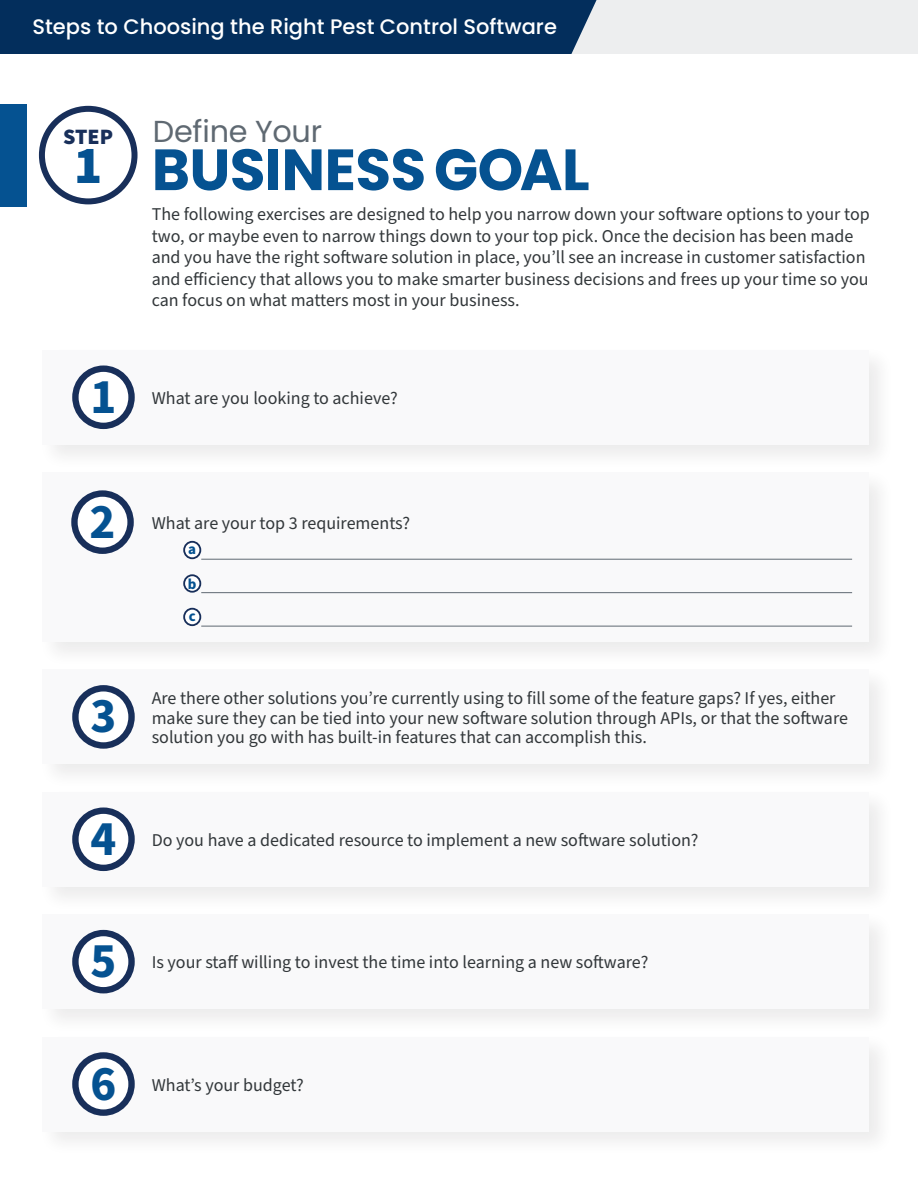
<style>
.page{position:relative;width:918px;height:1188px;background:#fff}
.page>*{position:absolute;margin:0;border:0;box-sizing:border-box;transform-origin:0 0}
.t1{font:700 58.05px "Poppins";letter-spacing:-.01em;color:#055291}
.t2{font:900 52.35px "Source Sans Pro";color:#055291}
.t3{font:700 48.75px "Source Sans Pro";color:#055291}
.t4{font:30.3px "Poppins";letter-spacing:-.01em;color:#5f6972}
.t5{font:900 21.9px "Source Sans Pro";color:#182f5a}
.t6{font:500 21px "Poppins";color:#fff}
.t7{font:18px/21.6px "Source Sans Pro";color:#32373a}
.t8{font:700 15px "Source Sans Pro";color:#055291}
</style>
<div class="page">
<div style="left:0;top:104px;width:27px;height:102px;background:#055291"></div>
<div style="left:39px;top:106px;width:99px;height:98px;border:6px solid #182f5a;border-radius:50%"></div>
<div style="left:38px;top:346px;width:857px;height:124px;background:#f9f9fa"></div>
<svg style="left:75px;top:369px;width:57px;height:57px"></svg>
<div style="left:72px;top:365px;width:63px;height:64px;border:6px solid #182f5a;border-radius:50%"></div>
<div style="left:38px;top:468px;width:857px;height:200px;background:#f9f9fa"></div>
<svg style="left:74px;top:494px;width:57px;height:57px"></svg>
<div style="left:71px;top:490px;width:63px;height:64px;border:6px solid #182f5a;border-radius:50%"></div>
<div style="left:184px;top:542px;width:16px;height:16px;background:#fff;border-radius:50%"></div>
<div style="left:183px;top:541px;width:18px;height:18px;border:2px solid #182f5a;border-radius:50%"></div>
<hr style="left:201px;top:559px;width:651px;height:1px;background:#5f6972">
<div style="left:184px;top:575px;width:16px;height:17px;background:#fff;border-radius:50%"></div>
<div style="left:183px;top:574px;width:18px;height:19px;border:2px solid #182f5a;border-radius:50%"></div>
<hr style="left:201px;top:592px;width:651px;height:1px;background:#5f6972">
<div style="left:184px;top:609px;width:16px;height:16px;background:#fff;border-radius:50%"></div>
<div style="left:183px;top:608px;width:18px;height:18px;border:2px solid #182f5a;border-radius:50%"></div>
<hr style="left:201px;top:626px;width:651px;height:1px;background:#5f6972">
<div style="left:38px;top:665px;width:857px;height:125px;background:#f9f9fa"></div>
<svg style="left:75px;top:688px;width:57px;height:58px"></svg>
<div style="left:72px;top:685px;width:63px;height:64px;border:6px solid #182f5a;border-radius:50%"></div>
<div style="left:38px;top:788px;width:857px;height:124px;background:#f9f9fa"></div>
<svg style="left:75px;top:811px;width:57px;height:57px"></svg>
<div style="left:72px;top:807px;width:63px;height:64px;border:6px solid #182f5a;border-radius:50%"></div>
<div style="left:38px;top:910px;width:857px;height:125px;background:#f9f9fa"></div>
<svg style="left:75px;top:933px;width:57px;height:57px"></svg>
<div style="left:72px;top:930px;width:63px;height:63px;border:6px solid #182f5a;border-radius:50%"></div>
<div style="left:38px;top:1032px;width:857px;height:125px;background:#f9f9fa"></div>
<svg style="left:75px;top:1055px;width:57px;height:58px"></svg>
<div style="left:72px;top:1052px;width:63px;height:64px;border:6px solid #182f5a;border-radius:50%"></div>
<div style="left:0;top:0;width:918px;height:54px;background:#edeeef"></div>
<div style="left:0;top:0;width:597px;height:54px;background:#032e5c"></div>
<p class="t6" style="left:32px;top:15px;width:526px">Steps to Choosing the Right Pest Control Software</p>
<p class="t5" style="left:63px;top:121px;width:51px">STEP</p>
<p class="t2" style="left:74px;top:129px;width:30px">1</p>
<p class="t4" style="left:153px;top:114px;width:171px">Define Your</p>
<p class="t1" style="left:152px;top:136px;width:439px">BUSINESS GOAL</p>
<p class="t7" style="left:152px;top:204px;width:720px">The following exercises are designed to help you narrow down your software options to your top two, or maybe even to narrow things down to your top pick. Once the decision has been made and you have the right software solution in place, you’ll see an increase in customer satisfaction and efficiency that allows you to make smarter business decisions and frees up your time so you can focus on what matters most in your business.</p>
<p class="t3" style="left:90px;top:363px;width:27px">1</p>
<p class="t7" style="left:152px;top:388px;width:248px">What are you looking to achieve?</p>
<p class="t3" style="left:89px;top:488px;width:27px">2</p>
<p class="t7" style="left:152px;top:513px;width:260px">What are your top 3 requirements?</p>
<p class="t8" style="left:188px;top:539px;width:9px">a</p>
<p class="t8" style="left:188px;top:573px;width:10px">b</p>
<p class="t8" style="left:189px;top:606px;width:9px">c</p>
<p class="t3" style="left:90px;top:683px;width:27px">3</p>
<p class="t7" style="left:152px;top:689px;width:698px;line-height:19.5px">Are there other solutions you’re currently using to fill some of the feature gaps? If yes, either make sure they can be tied into your new software solution through APIs, or that the software solution you go with has built-in features that can accomplish this.</p>
<p class="t3" style="left:90px;top:805px;width:27px">4</p>
<p class="t7" style="left:152px;top:830px;width:548px">Do you have a dedicated resource to implement a new software solution?</p>
<p class="t3" style="left:90px;top:928px;width:27px">5</p>
<p class="t7" style="left:152px;top:952px;width:498px">Is your staff willing to invest the time into learning a new software?</p>
<p class="t3" style="left:90px;top:1050px;width:27px">6</p>
<p class="t7" style="left:152px;top:1075px;width:154px">What’s your budget?</p>
</div>
